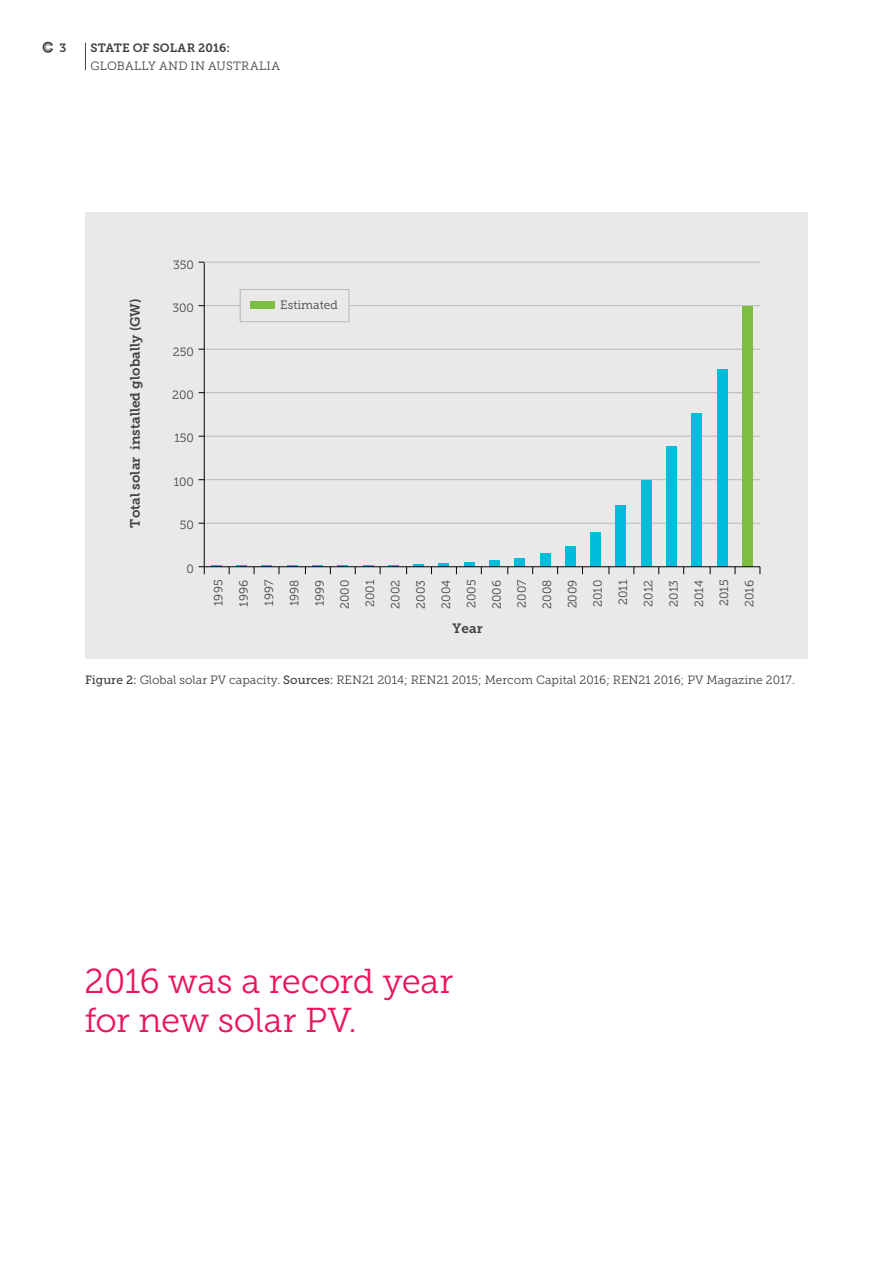
<style>
.page{position:relative;width:893px;height:1263px;background:#fff}
.page>*{position:absolute;margin:0;border:0;box-sizing:border-box;transform-origin:0 0}
.t1{font:34.5px/39px "Museo Slab 300";letter-spacing:-.015em;color:#ea1460}
.t2{font:13.5px "Museo Slab 700";color:#414042}
.t3{font:12px/25.3px "Museo Slab 300";color:#414042;text-align:center}
.t4{font:12px "Museo Slab 300";letter-spacing:.02em;color:#414042}
.t5{font:12px "Museo Slab 700";letter-spacing:.005em;color:#414042}
.s1{font-family:"Museo Slab 500"}
</style>
<div class="page">
<div style="left:85px;top:213px;width:723px;height:446px;background:#e9e9ea"></div>
<hr style="left:204px;top:523px;width:556px;height:1px;background:#b9b7b7">
<hr style="left:204px;top:479px;width:556px;height:1px;background:#b9b7b7">
<hr style="left:204px;top:436px;width:556px;height:1px;background:#b9b7b7">
<hr style="left:204px;top:392px;width:556px;height:1px;background:#b9b7b7">
<hr style="left:204px;top:349px;width:556px;height:1px;background:#b9b7b7">
<hr style="left:204px;top:305px;width:556px;height:1px;background:#b9b7b7">
<hr style="left:204px;top:262px;width:556px;height:1px;background:#b9b7b7">
<hr style="left:204px;top:263px;width:1px;height:304px;background:#000101">
<svg style="left:414px;top:564px;width:10px;height:2px"></svg>
<hr style="left:439px;top:563px;width:10px;height:4px;background:#00bddc">
<div style="left:464px;top:562px;width:10px;height:5px;background:#00bddc"></div>
<div style="left:489px;top:561px;width:10px;height:6px;background:#00bddc"></div>
<div style="left:515px;top:558px;width:10px;height:9px;background:#00bddc"></div>
<div style="left:540px;top:553px;width:10px;height:14px;background:#00bddc"></div>
<div style="left:565px;top:546px;width:10px;height:21px;background:#00bddc"></div>
<div style="left:591px;top:532px;width:10px;height:35px;background:#00bddc"></div>
<div style="left:616px;top:505px;width:10px;height:62px;background:#00bddc"></div>
<div style="left:641px;top:480px;width:10px;height:87px;background:#00bddc"></div>
<div style="left:666px;top:446px;width:10px;height:121px;background:#00bddc"></div>
<div style="left:692px;top:413px;width:10px;height:154px;background:#00bddc"></div>
<div style="left:717px;top:370px;width:10px;height:197px;background:#00bddc"></div>
<div style="left:742px;top:306px;width:10px;height:261px;background:#7dbe40"></div>
<svg style="left:199px;top:566px;width:6px;height:8px"></svg>
<hr style="left:204px;top:566px;width:556px;height:1px;background:#000101">
<div style="left:240px;top:289px;width:109px;height:33px;background:#e9e9ea"></div>
<div style="left:240px;top:289px;width:109px;height:33px;border:1px solid #b9b7b7"></div>
<div style="left:250px;top:301px;width:25px;height:8px;background:#7dbe40"></div>
<svg style="left:85px;top:43px;width:1px;height:27px"></svg>
<svg style="left:42px;top:42px;width:11px;height:11px"></svg>
<p class="t5" style="left:60px;top:41px;width:8px">3</p>
<p class="t5" style="left:91px;top:41px;width:141px">STATE OF SOLAR 2016:</p>
<p class="t4" style="left:91px;top:59px;width:191px">GLOBALLY AND IN AUSTRALIA</p>
<p class="t2" style="left:128px;top:528px;width:231px;rotate:-90deg">Total solar installed globally (GW)</p>
<p class="t3" style="left:173px;top:252px;width:22px">350</p>
<p class="t3" style="left:172px;top:295px;width:23px">300</p>
<p class="t3" style="left:173px;top:339px;width:22px">250</p>
<p class="t3" style="left:172px;top:382px;width:23px">200</p>
<p class="t3" style="left:174px;top:426px;width:21px">150</p>
<p class="t3" style="left:174px;top:469px;width:22px">100</p>
<p class="t3" style="left:180px;top:513px;width:16px">50</p>
<p class="t3" style="left:187px;top:556px;width:9px">0</p>
<p class="t3" style="left:280px;top:293px;width:59px">Estimated</p>
<p class="t3" style="left:206px;top:609px;width:31px;rotate:-90deg">1995<br>1996<br>1997<br>1998<br>1999<br>2000<br>2001<br>2002<br>2003<br>2004<br>2005<br>2006<br>2007<br>2008<br>2009<br>2010<br>2011<br>2012<br>2013<br>2014<br>2015<br>2016</p>
<p class="t2" style="left:453px;top:620px;width:32px">Year</p>
<p class="t3" style="left:85px;top:668px;width:711px"><span class="s1">Figure 2:</span> Global solar PV capacity. <span class="s1">Sources:</span> REN21 2014; REN21 2015; Mercom Capital 2016; REN21 2016; PV Magazine 2017.</p>
<h1 class="t1" style="left:85px;top:961px;width:370px">2016 was a record year for new solar PV.</h1>
</div>
